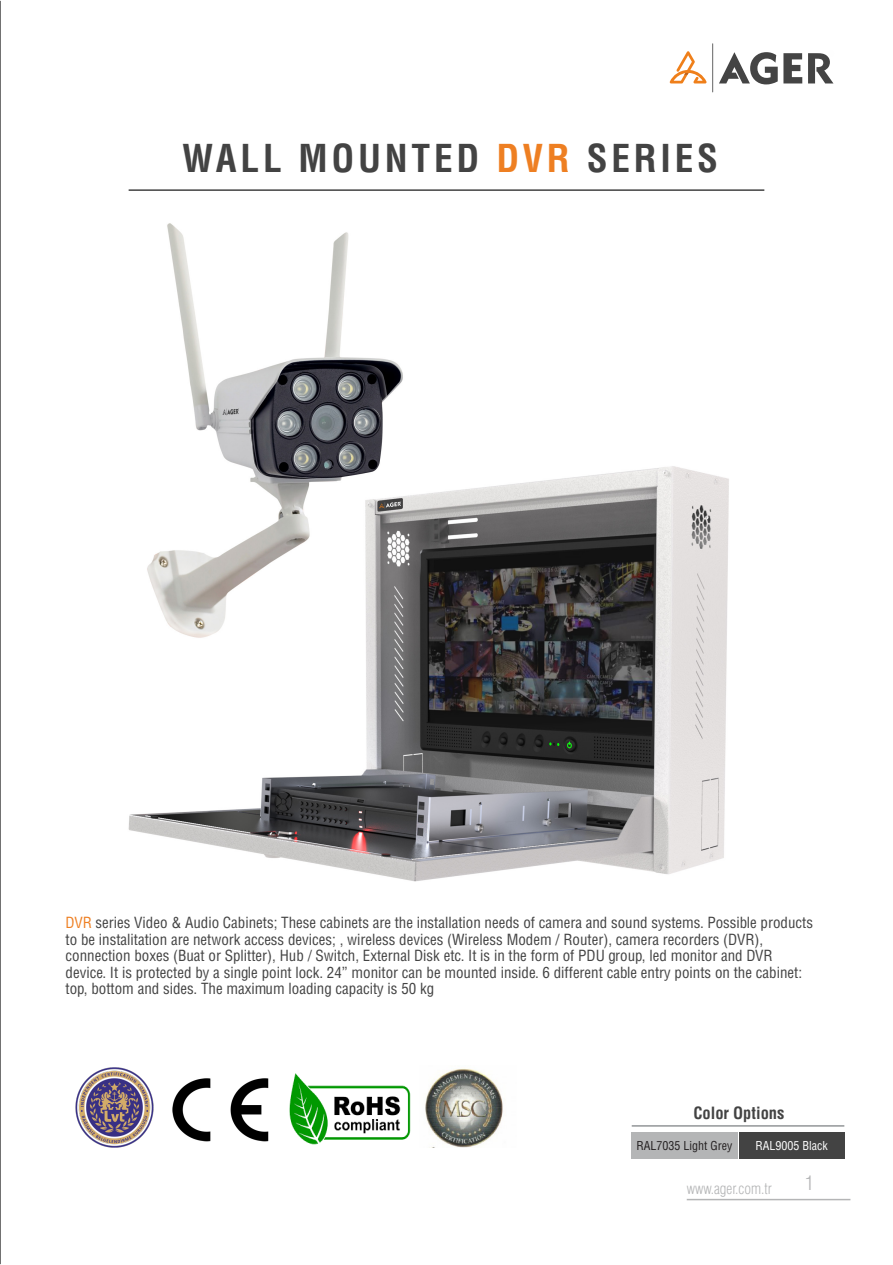
<style>
.page{position:relative;width:893px;height:1265px;background:#fff}
.page>*{position:absolute;margin:0;border:0;box-sizing:border-box;transform-origin:0 0}
.baslıklar{font:37.5px "Helvetica Cond Bold Tr";letter-spacing:.1em;color:#434343}
.t1{font:19.5px "Helvetica Condensed Light Tr";color:#b4b5b6}
.t2{font:16.5px "Helvetica Cond Bold Tr";color:#434343}
.t3{font:15px/16.5px "Helvetica Cond Normal Tr";color:#434343}
.t4{font:15px "Helvetica Condensed Light Tr";color:#b4b5b6}
.t5{font:12px "Helvetica Cond Normal Tr";color:#231f20}
.t6{font:12px "Helvetica Cond Normal Tr";color:#fff}
.s1{color:#ee7f22}
</style>
<div class="page">
<hr style="left:0;top:1px;width:1px;height:1263px;background:#434343">
<img style="left:128px;top:189px;width:637px;height:693px">
<hr style="left:129px;top:189px;width:635px;height:2px;background:#434343">
<hr style="left:632px;top:1125px;width:212px;height:1px;background:#939698">
<div style="left:632px;top:1132px;width:106px;height:26px;background:#b4b5b6"></div>
<div style="left:739px;top:1132px;width:105px;height:26px;background:#434343"></div>
<img style="left:172px;top:1078px;width:97px;height:64px">
<img style="left:75px;top:1067px;width:79px;height:81px">
<img style="left:425px;top:1068px;width:78px;height:79px">
<img style="left:289px;top:1073px;width:122px;height:72px">
<hr style="left:687px;top:1198px;width:163px;height:2px;background:#b4b5b6">
<hr style="left:712px;top:43px;width:1px;height:49px;background:#444">
<svg style="left:808px;top:53px;width:25px;height:30px"></svg>
<svg style="left:719px;top:52px;width:83px;height:32px"></svg>
<svg style="left:670px;top:51px;width:36px;height:32px"></svg>
<p class="baslıklar" style="left:182px;top:135px;width:537px">WALL MOUNTED <span class="s1">DVR</span> SERIES</p>
<p class="t3" style="left:66px;top:914px;width:749px"><span class="s1">DVR</span> series Video &amp; Audio Cabinets; These cabinets are the installation needs of camera and sound systems. Possible products to be instalitation are network access devices; , wireless devices (Wireless Modem / Router), camera recorders (DVR),</p>
<p class="t3" style="left:66px;top:947px;width:709px">connection boxes (Buat or Splitter), Hub / Switch, External Disk etc. It is in the form of PDU group, led monitor and DVR</p>
<p class="t3" style="left:66px;top:963px;width:738px">device. It is protected by a single point lock. 24” monitor can be mounted inside. 6 different cable entry points on the cabinet:</p>
<p class="t3" style="left:66px;top:980px;width:370px">top, bottom and sides. The maximum loading capacity is 50 kg</p>
<p class="t2" style="left:693px;top:1103px;width:93px">Color Options</p>
<p class="t5" style="left:636px;top:1137px;width:97px">RAL7035 Light Grey</p>
<p class="t6" style="left:755px;top:1137px;width:74px">RAL9005 Black</p>
<p class="t4" style="left:687px;top:1179px;width:87px">www.ager.com.tr</p>
<h2 class="t1" style="left:805px;top:1171px;width:10px">1</h2>
</div>
